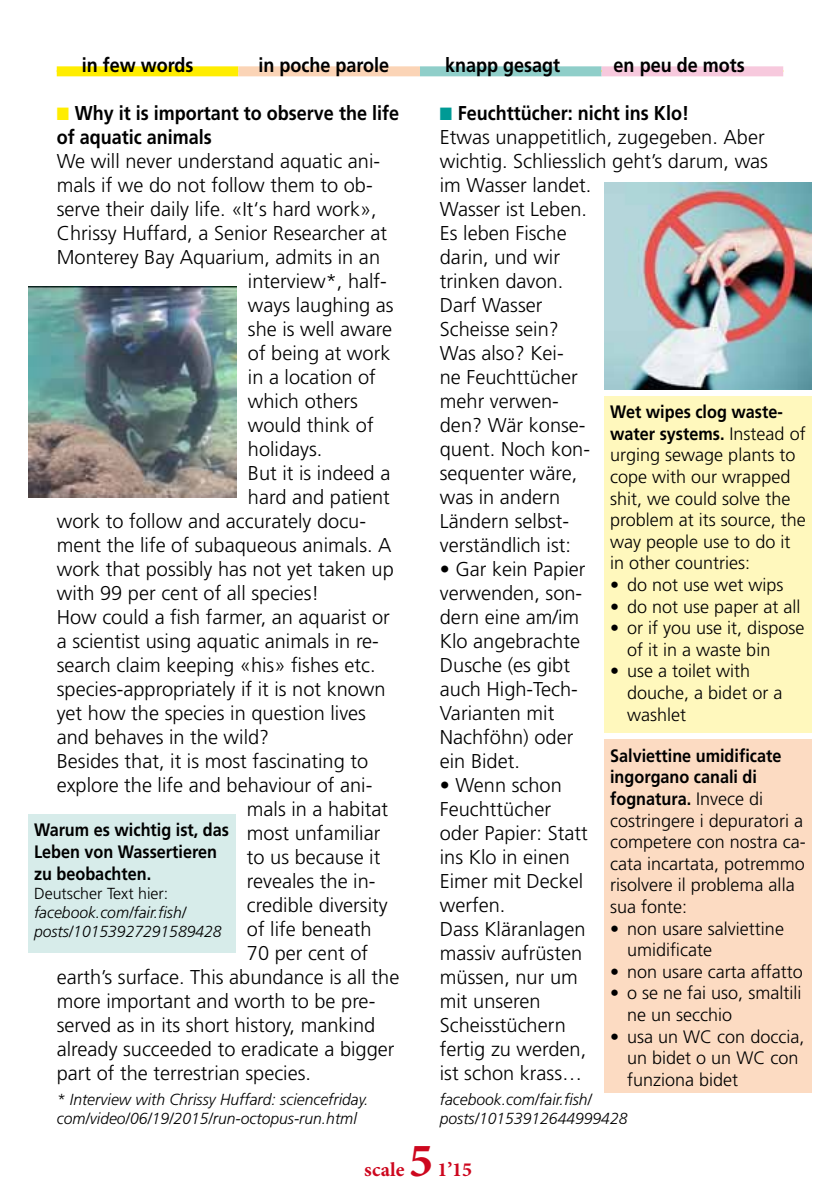
<style>
.page{position:relative;width:840px;height:1191px;background:#fff}
.page>*{position:absolute;margin:0;border:0;box-sizing:border-box;transform-origin:0 0}
.t1{font:700 48px "Minion Pro";color:#cd071e}
.t2{font:300 20px/24px "Frutiger";color:#000}
.t3{font:700 20px/24px "Frutiger";color:#000;scale:.9 1}
.t4{font:700 20px "Minion Pro";letter-spacing:.005em;color:#cd071e}
.t5{font:300 18px/21.6px "Frutiger";color:#000}
.t6{font:700 18px/21.6px "Frutiger";color:#000;scale:.9 1}
.t7{font:italic 300 16px/19.2px "Frutiger";color:#000}
.t8{font:300 16px "Frutiger";color:#000}
.s1{color:#ffed00}
.s2{color:#009a95}
.s3{font-weight:700}
</style>
<div class="page">
<div style="left:57px;top:66px;width:181px;height:10px;background:#ffed00"></div>
<div style="left:420px;top:66px;width:181px;height:10px;background:#8fcec9"></div>
<div style="left:601px;top:66px;width:181px;height:10px;background:#f7c9dd"></div>
<div style="left:238px;top:66px;width:182px;height:10px;background:#fbd4b6"></div>
<img style="left:604px;top:182px;width:207px;height:208px">
<div style="left:604px;top:396px;width:207px;height:337px;background:#fff8bd"></div>
<div style="left:604px;top:739px;width:207px;height:354px;background:#fcdbc2"></div>
<img style="left:28px;top:286px;width:208px;height:211px">
<div style="left:28px;top:814px;width:207px;height:139px;background:#d7ecea"></div>
<p class="t3" style="left:82px;top:53px;width:126px">in few words</p>
<p class="t3" style="left:258px;top:53px;width:147px">in poche parole</p>
<p class="t3" style="left:445px;top:53px;width:129px">knapp gesagt</p>
<p class="t3" style="left:613px;top:53px;width:147px">en peu de mots</p>
<p class="t3" style="left:57px;top:101px;width:381px"><span class="s1">■</span> Why it is important to observe the life of aquatic animals</p>
<p class="t2" style="left:57px;top:149px;width:324px">We will never understand aquatic ani-</p>
<p class="t2" style="left:57px;top:173px;width:317px">mals if we do not follow them to ob-</p>
<p class="t2" style="left:57px;top:197px;width:321px">serve their daily life. «It‘s hard work»,</p>
<p class="t2" style="left:57px;top:221px;width:332px">Chrissy Huffard, a Senior Researcher at</p>
<p class="t2" style="left:57px;top:245px;width:325px">Monterey Bay Aquarium, admits in an</p>
<p class="t2" style="left:248px;top:269px;width:140px">interview*, half-</p>
<p class="t2" style="left:248px;top:293px;width:147px">ways laughing as</p>
<p class="t2" style="left:248px;top:317px;width:146px">she is well aware</p>
<p class="t2" style="left:248px;top:341px;width:144px">of being at work</p>
<p class="t2" style="left:248px;top:365px;width:129px">in a location of</p>
<p class="t2" style="left:248px;top:389px;width:112px">which others</p>
<p class="t2" style="left:248px;top:413px;width:127px">would think of</p>
<p class="t2" style="left:248px;top:437px;width:76px">holidays.</p>
<p class="t2" style="left:248px;top:461px;width:144px">But it is indeed a</p>
<p class="t2" style="left:248px;top:485px;width:143px">hard and patient</p>
<p class="t2" style="left:57px;top:509px;width:310px">work to follow and accurately docu-</p>
<p class="t2" style="left:57px;top:533px;width:336px">ment the life of subaqueous animals. A</p>
<p class="t2" style="left:57px;top:557px;width:338px">work that possibly has not yet taken up</p>
<p class="t2" style="left:57px;top:581px;width:264px">with 99 per cent of all species!</p>
<p class="t2" style="left:57px;top:605px;width:334px">How could a fish farmer, an aquarist or</p>
<p class="t2" style="left:57px;top:629px;width:323px">a scientist using aquatic animals in re-</p>
<p class="t2" style="left:57px;top:653px;width:320px">search claim keeping «his» fishes etc.</p>
<p class="t2" style="left:57px;top:677px;width:330px">species-appropriately if it is not known</p>
<p class="t2" style="left:57px;top:701px;width:310px">yet how the species in question lives</p>
<p class="t2" style="left:57px;top:725px;width:214px">and behaves in the wild?</p>
<p class="t2" style="left:57px;top:749px;width:313px">Besides that, it is most fascinating to</p>
<p class="t2" style="left:57px;top:773px;width:317px">explore the life and behaviour of ani-</p>
<p class="t2" style="left:247px;top:797px;width:143px">mals in a habitat</p>
<p class="t2" style="left:247px;top:821px;width:135px">most unfamiliar</p>
<p class="t2" style="left:247px;top:845px;width:135px">to us because it</p>
<p class="t2" style="left:247px;top:869px;width:130px">reveales the in-</p>
<p class="t2" style="left:247px;top:893px;width:142px">credible diversity</p>
<p class="t2" style="left:247px;top:917px;width:126px">of life beneath</p>
<p class="t2" style="left:247px;top:941px;width:123px">70 per cent of</p>
<p class="t2" style="left:57px;top:965px;width:344px">earth’s surface. This abundance is all the</p>
<p class="t2" style="left:57px;top:989px;width:320px">more important and worth to be pre-</p>
<p class="t2" style="left:57px;top:1013px;width:320px">served as in its short history, mankind</p>
<p class="t2" style="left:57px;top:1037px;width:339px">already succeeded to eradicate a bigger</p>
<p class="t2" style="left:57px;top:1061px;width:256px">part of the terrestrian species.</p>
<p class="t7" style="left:57px;top:1090px;width:313px">* Interview with Chrissy Huffard: sciencefriday. com/video/06/19/2015/run-octopus-run.html</p>
<p class="t2" style="left:439px;top:101px;width:329px"><span class="s2">■</span> <span class="s3">Feuchttücher: nicht ins Klo!<br></span>Etwas unappetitlich, zugegeben. Aber wichtig. Schliesslich geht’s darum, was im Wasser landet.<br>Wasser ist Leben.<br>Es leben Fische<br>darin, und wir<br>trinken davon.<br>Darf Wasser<br>Scheisse sein?<br>Was also? Kei-<br>ne Feuchttücher<br>mehr verwen-<br>den? Wär konse-<br>quent. Noch kon-<br>sequenter wäre,<br>was in andern<br>Ländern selbst-<br>verständlich ist:</p>
<p class="t2" style="left:439px;top:557px;width:147px">• Gar kein Papier verwenden, son&shy;dern eine am/im<br>Klo angebrachte<br>Dusche (es gibt auch High-Tech-<br>Varianten mit<br>Nachföhn) oder ein Bidet.</p>
<p class="t2" style="left:439px;top:773px;width:149px">• Wenn schon<br>Feuchttücher oder Papier: Statt ins Klo in einen<br>Eimer mit Deckel werfen.<br>Dass Kläranlagen massiv aufrüsten müssen, nur um mit unseren<br>Scheisstüchern fertig zu werden, ist schon krass…</p>
<p class="t7" style="left:439px;top:1090px;width:189px">facebook.com/fair.fish/ posts/10153912644999428</p>
<p class="t5" style="left:609px;top:401px;width:197px"><span class="s3">Wet wipes clog waste&shy;water systems.</span> Instead of urging sewage plants to cope with our wrapped shit, we could solve the problem at its source, the way people use to do it in other countries:</p>
<p class="t5" style="left:609px;top:574px;width:175px">• do not use wet wips</p>
<p class="t5" style="left:609px;top:595px;width:192px">• do not use paper at all</p>
<p class="t5" style="left:626px;top:617px;width:179px;text-indent:-17px">• or if you use it, dispose of it in a waste bin</p>
<p class="t5" style="left:626px;top:660px;width:157px;text-indent:-17px">• use a toilet with douche, a bidet or a washlet</p>
<p class="t5" style="left:609px;top:744px;width:197px"><span class="s3">Salviettine umidificate ingorgano canali di fognatura.</span> Invece di costringere i depuratori a competere con nostra ca&shy;cata incartata, potremmo risolvere il problema alla sua fonte:</p>
<p class="t5" style="left:626px;top:917px;width:158px;text-indent:-17px">• non usare salviettine umidificate</p>
<p class="t5" style="left:609px;top:960px;width:194px">• non usare carta affatto</p>
<p class="t5" style="left:626px;top:982px;width:176px;text-indent:-17px">• o se ne fai uso, smaltili ne un secchio</p>
<p class="t5" style="left:626px;top:1025px;width:179px;text-indent:-17px">• usa un WC con doccia, un bidet o un WC con funziona bidet</p>
<p class="t6" style="left:34px;top:819px;width:218px">Warum es wichtig ist, das<br>Leben von Wassertieren zu beobachten.</p>
<p class="t8" style="left:34px;top:884px;width:136px">Deutscher Text hier:</p>
<p class="t7" style="left:34px;top:903px;width:189px">facebook.com/fair.fish/ posts/10153927291589428</p>
<h1 class="t1" style="left:409px;top:1127px;width:25px">5</h1>
<p class="t4" style="left:364px;top:1156px;width:42px">scale</p>
<p class="t4" style="left:437px;top:1156px;width:36px">1’15</p>
</div>
